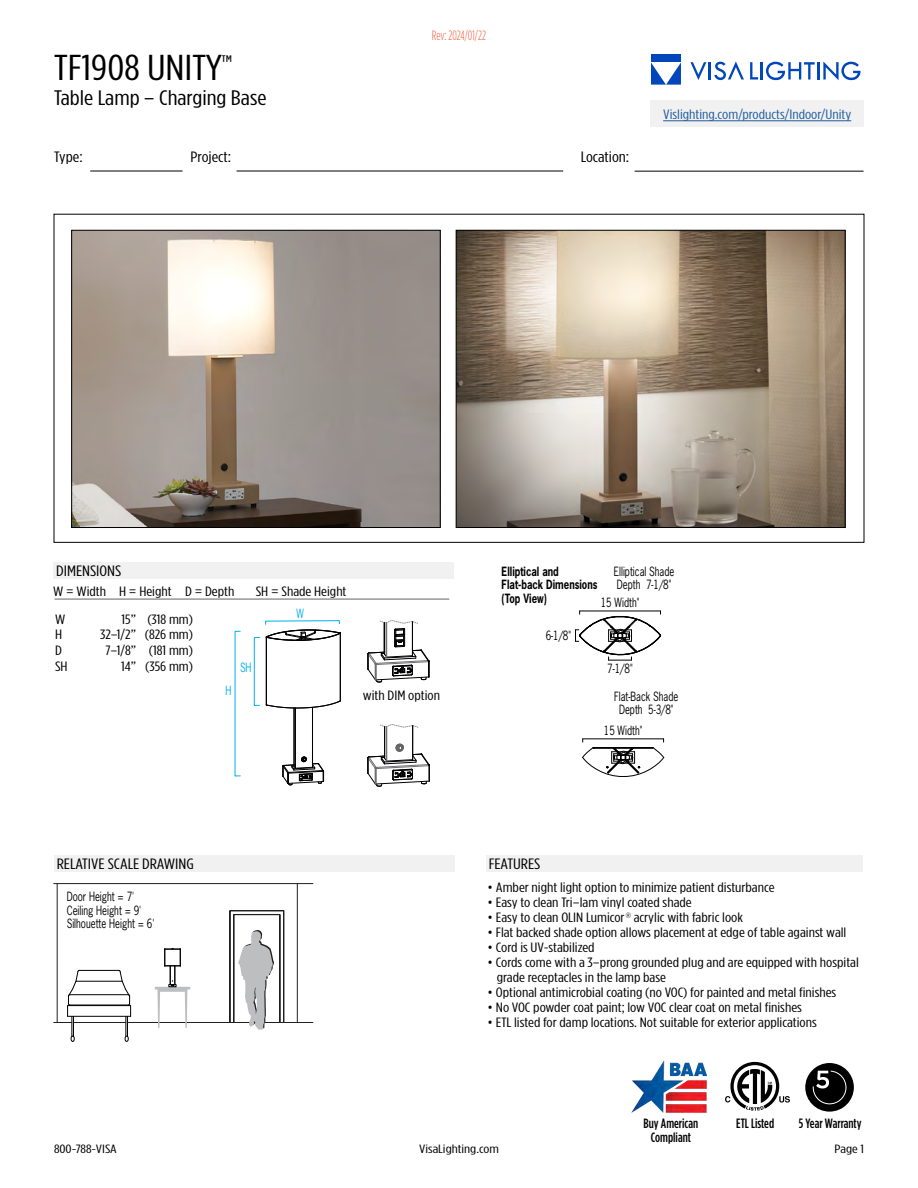
<style>
.page{position:relative;width:918px;height:1188px;background:#fff}
.page>*{position:absolute;margin:0;border:0;box-sizing:border-box;transform-origin:0 0}
.t1{font:condensed 36px "Gotham HTF";color:#000;scale:1.25 1}
.t2{font:condensed 21px "Gotham HTF";color:#000;scale:1.25 1}
.t3{font:condensed 15px "Gotham HTF";color:#000;scale:1.25 1}
.t4{font:condensed 13.5px/15px "Gotham HTF";color:#000;scale:1.25 1}
.t5{font:500 condensed 13.5px/13.5px "Gotham HTF";color:#000;text-align:center}
.t6{font:condensed 13.5px "Gotham HTF";color:#215e9e;scale:1.25 1}
.t7{font:300 condensed 13.5px "Gotham HTF";letter-spacing:-.01em;color:#f15b40;scale:.9 1}
.t8{font:12px/13.5px "News Gothic Std";color:#000;scale:.8 1}
.t9{font:700 12px/13.5px "News Gothic Std";color:#000;scale:.8 1}
.t10{font:condensed 12px "Gotham HTF";color:#000;scale:1.35 1}
.t11{font:12px "News Gothic Std";color:#00aeef;scale:.8 1}
</style>
<div class="page">
<div style="left:651px;top:55px;width:30px;height:7px;background:#0047bb"></div>
<svg style="left:651px;top:62px;width:30px;height:23px"></svg>
<svg style="left:750px;top:62px;width:65px;height:18px"></svg>
<hr style="left:817px;top:62px;width:3px;height:18px;background:#0047bb">
<svg style="left:823px;top:62px;width:38px;height:18px"></svg>
<svg style="left:690px;top:61px;width:54px;height:19px"></svg>
<hr style="left:90px;top:171px;width:93px;height:1px;background:#000">
<hr style="left:635px;top:171px;width:229px;height:1px;background:#000">
<hr style="left:237px;top:171px;width:326px;height:1px;background:#000">
<svg style="left:805px;top:1063px;width:49px;height:49px;fill:#000"></svg>
<svg style="left:725px;top:1062px;width:65px;height:49px"></svg>
<svg style="left:234px;top:620px;width:196px;height:167px"></svg>
<div style="left:54px;top:855px;width:400px;height:16px;background:#f1f1f2"></div>
<img style="left:458px;top:232px;width:386px;height:294px">
<div style="left:456px;top:230px;width:390px;height:298px;border:1px solid #000"></div>
<img style="left:73px;top:232px;width:366px;height:294px">
<div style="left:71px;top:230px;width:370px;height:298px;border:1px solid #000"></div>
<div style="left:53px;top:562px;width:401px;height:16px;background:#f1f1f2"></div>
<div style="left:486px;top:855px;width:377px;height:16px;background:#f1f1f2"></div>
<hr style="left:55px;top:599px;width:394px;height:1px;background:#636466">
<hr style="left:70px;top:994px;width:58px;height:1px;background:#000">
<hr style="left:68px;top:1016px;width:63px;height:1px;background:#000">
<hr style="left:67px;top:1005px;width:64px;height:1px;background:#000">
<hr style="left:79px;top:970px;width:40px;height:1px;background:#000">
<svg style="left:119px;top:970px;width:12px;height:72px"></svg>
<hr style="left:76px;top:981px;width:46px;height:1px;background:#000">
<hr style="left:54px;top:883px;width:259px;height:1px;background:#221f1f">
<svg style="left:54px;top:970px;width:26px;height:72px"></svg>
<hr style="left:74px;top:1022px;width:52px;height:1px;background:#221f1f">
<hr style="left:128px;top:1022px;width:185px;height:1px;background:#221f1f">
<hr style="left:297px;top:884px;width:1px;height:138px;background:#221f1f">
<hr style="left:57px;top:884px;width:1px;height:138px;background:#221f1f">
<svg style="left:230px;top:910px;width:54px;height:120px"></svg>
<svg style="left:155px;top:948px;width:35px;height:80px"></svg>
<svg style="left:582px;top:739px;width:82px;height:38px"></svg>
<svg style="left:575px;top:611px;width:86px;height:50px"></svg>
<div style="left:650px;top:100px;width:214px;height:27px;background:#f1f1f2"></div>
<hr style="left:663px;top:121px;width:188px;height:1px;background:#215e9e">
<img style="left:631px;top:1060px;width:76px;height:53px">
<h1 class="t1" style="left:54px;top:48px;width:144px">TF1908 UNITY<sup>™</sup></h1>
<h2 class="t2" style="left:54px;top:87px;width:172px">Table Lamp – Charging Base</h2>
<p class="t7" style="left:432px;top:28px;width:62px">Rev: 2024/01/22</p>
<p class="t3" style="left:54px;top:148px;width:24px">Type:</p>
<p class="t3" style="left:191px;top:148px;width:34px">Project:</p>
<p class="t3" style="left:581px;top:148px;width:40px">Location:</p>
<p class="t6" style="left:663px;top:107px;width:152px">Vislighting.com/products/Indoor/Unity</p>
<p class="t3" style="left:56px;top:562px;width:54px">DIMENSIONS</p>
<p class="t4" style="left:53px;top:584px;width:147px">W = Width H = Height D = Depth</p>
<p class="t4" style="left:256px;top:584px;width:74px">SH = Shade Height</p>
<p class="t4" style="left:55px;top:611px;width:10px">W</p>
<p class="t4" style="left:122px;top:611px;width:59px">15” (318 mm)</p>
<p class="t4" style="left:55px;top:627px;width:7px">H</p>
<p class="t4" style="left:100px;top:627px;width:76px">32–1/2” (826 mm)</p>
<p class="t4" style="left:55px;top:643px;width:7px">D</p>
<p class="t4" style="left:106px;top:643px;width:71px">7–1/8” (181 mm)</p>
<p class="t4" style="left:55px;top:658px;width:12px">SH</p>
<p class="t4" style="left:121px;top:658px;width:59px">14” (356 mm)</p>
<p class="t11" style="left:296px;top:606px;width:11px">W</p>
<p class="t11" style="left:240px;top:660px;width:16px">SH</p>
<p class="t11" style="left:225px;top:683px;width:9px">H</p>
<p class="t4" style="left:363px;top:688px;width:63px">with DIM option</p>
<p class="t3" style="left:57px;top:856px;width:111px">RELATIVE SCALE DRAWING</p>
<p class="t8" style="left:67px;top:890px;width:111px">Door Height = 7'<br>Ceiling Height = 9'<br>Silhouette Height = 6'</p>
<p class="t8" style="left:614px;top:564px;width:77px">Elliptical Shade<br>Depth 7-1/8"</p>
<p class="t9" style="left:502px;top:564px;width:121px">Elliptical and<br>Flat-back Dimensions (Top View)</p>
<p class="t8" style="left:601px;top:596px;width:50px">15 Width"</p>
<p class="t8" style="left:546px;top:628px;width:33px">6-1/8"</p>
<p class="t8" style="left:607px;top:662px;width:33px">7-1/8"</p>
<p class="t8" style="left:614px;top:689px;width:82px;text-align:center">Flat-Back Shade<br>Depth 5-3/8"</p>
<p class="t8" style="left:604px;top:724px;width:50px">15 Width"</p>
<p class="t3" style="left:489px;top:856px;width:43px">FEATURES</p>
<p class="t4" style="left:488px;top:880px;width:231px">• Amber night light option to minimize patient disturbance</p>
<p class="t4" style="left:488px;top:895px;width:165px">• Easy to clean Tri–lam vinyl coated shade</p>
<p class="t4" style="left:488px;top:910px;width:206px">• Easy to clean OLIN Lumicor<sup>®</sup> acrylic with fabric look</p>
<p class="t4" style="left:488px;top:925px;width:289px">• Flat backed shade option allows placement at edge of table against wall</p>
<p class="t4" style="left:488px;top:940px;width:87px">• Cord is UV-stabilized</p>
<p class="t4" style="left:497px;top:955px;width:291px;text-indent:-9px">• Cords come with a 3–prong grounded plug and are equipped with hospital grade receptacles in the lamp base</p>
<p class="t4" style="left:488px;top:985px;width:280px">• Optional antimicrobial coating (no VOC) for painted and metal finishes</p>
<p class="t4" style="left:488px;top:1000px;width:253px">• No VOC powder coat paint; low VOC clear coat on metal finishes</p>
<p class="t4" style="left:488px;top:1015px;width:265px">• ETL listed for damp locations. Not suitable for exterior applications</p>
<p class="t5" style="left:644px;top:1117px;width:56px">Buy American<br>Compliant</p>
<p class="t5" style="left:736px;top:1117px;width:39px">ETL Listed</p>
<p class="t5" style="left:799px;top:1117px;width:64px">5 Year Warranty</p>
<p class="t10" style="left:54px;top:1143px;width:48px">800-788-VISA</p>
<p class="t10" style="left:419px;top:1143px;width:61px">VisaLighting.com</p>
<p class="t10" style="left:835px;top:1143px;width:23px">Page 1</p>
</div>
